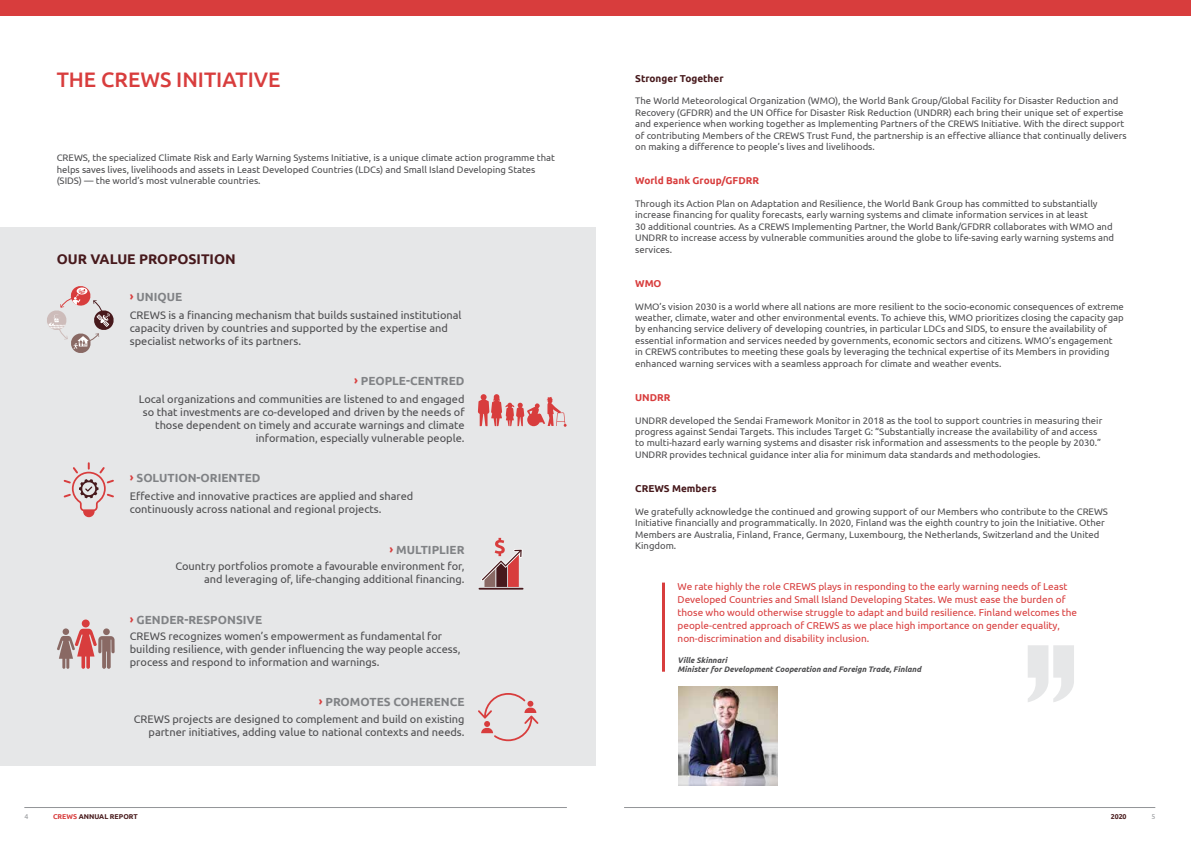
<style>
.page{position:relative;width:1191px;height:842px;background:#fff}
.page>*{position:absolute;margin:0;border:0;box-sizing:border-box;transform-origin:0 0}
.t1{font:500 21px "Ubuntu";color:#d83d3d}
.t2{font:700 14px "Ubuntu";color:#47191c}
.t3{font:700 11.8px "Ubuntu";color:#808285}
.t4{font:11px/13.2px "Ubuntu";color:#4d4d4f}
.t5{font:10px/13px "Ubuntu";color:#d83d3d}
.t6{font:700 10px "Ubuntu";color:#47191c}
.t7{font:700 10px "Ubuntu";color:#d83d3d}
.t8{font:9.5px/11.4px "Ubuntu";color:#4d4d4f}
.t9{font:italic 700 8px/9px "Ubuntu";color:#4d4d4f}
.t10{font:700 7px "Ubuntu";color:#481a1c}
.t11{font:7px "Ubuntu";color:#939598}
.s1{color:#d83d3d}
</style>
<div class="page">
<div style="left:0;top:0;width:1191px;height:16px;background:#d83d3d"></div>
<div style="left:0;top:228px;width:595px;height:538px;background:#e6e7e8"></div>
<svg style="left:47px;top:286px;width:67px;height:67px"></svg>
<svg style="left:478px;top:394px;width:88px;height:33px"></svg>
<svg style="left:63px;top:463px;width:51px;height:55px"></svg>
<hr style="left:479px;top:588px;width:43px;height:2px;background:#47191c">
<svg style="left:481px;top:538px;width:41px;height:49px"></svg>
<svg style="left:57px;top:629px;width:58px;height:40px"></svg>
<div style="left:82px;top:619px;width:8px;height:8px;background:#d83d3d;border-radius:50%"></div>
<svg style="left:478px;top:693px;width:60px;height:49px"></svg>
<svg style="left:1028px;top:645px;width:46px;height:57px"></svg>
<hr style="left:662px;top:583px;width:3px;height:89px;background:#d83d3d">
<img style="left:678px;top:686px;width:100px;height:99px">
<hr style="left:624px;top:807px;width:531px;height:1px;background:#939598">
<hr style="left:24px;top:807px;width:543px;height:1px;background:#939598">
<h1 class="t1" style="left:57px;top:66px;width:225px">THE CREWS INITIATIVE</h1>
<p class="t8" style="left:57px;top:152px;width:500px">CREWS, the specialized Climate Risk and Early Warning Systems Initiative, is a unique climate action programme that helps saves lives, livelihoods and assets in Least Developed Countries (LDCs) and Small Island Developing States (SIDS) — the world’s most vulnerable countries.</p>
<h2 class="t2" style="left:57px;top:251px;width:180px">OUR VALUE PROPOSITION</h2>
<p class="t3" style="left:130px;top:290px;width:54px"><span class="s1">›</span> UNIQUE</p>
<p class="t4" style="left:130px;top:308px;width:333px">CREWS is a financing mechanism that builds sustained institutional capacity driven by countries and supported by the expertise and specialist networks of its partners.</p>
<p class="t3" style="left:354px;top:374px;width:112px"><span class="s1">›</span> PEOPLE-CENTRED</p>
<p class="t4" style="left:139px;top:392px;width:327px;text-align:right">Local organizations and communities are listened to and engaged so that investments are co-developed and driven by the needs of those dependent on timely and accurate warnings and climate information, especially vulnerable people.</p>
<p class="t3" style="left:130px;top:470px;width:132px"><span class="s1">›</span> SOLUTION-ORIENTED</p>
<p class="t4" style="left:130px;top:489px;width:285px">Effective and innovative practices are applied and shared continuously across national and regional projects.</p>
<p class="t3" style="left:389px;top:542px;width:77px"><span class="s1">›</span> MULTIPLIER</p>
<p class="t4" style="left:175px;top:559px;width:291px;text-align:right">Country portfolios promote a favourable environment for, and leveraging of, life-changing additional financing.</p>
<p class="t3" style="left:130px;top:612px;width:134px"><span class="s1">›</span> GENDER-RESPONSIVE</p>
<p class="t4" style="left:130px;top:629px;width:332px">CREWS recognizes women’s empowerment as fundamental for building resilience, with gender influencing the way people access, process and respond to information and warnings.</p>
<p class="t3" style="left:319px;top:694px;width:147px"><span class="s1">›</span> PROMOTES COHERENCE</p>
<p class="t4" style="left:134px;top:712px;width:332px;text-align:right">CREWS projects are designed to complement and build on existing partner initiatives, adding value to national contexts and needs.</p>
<p class="t6" style="left:635px;top:72px;width:90px">Stronger Together</p>
<p class="t8" style="left:635px;top:95px;width:493px">The World Meteorological Organization (WMO), the World Bank Group/Global Facility for Disaster Reduction and Recovery (GFDRR) and the UN Office for Disaster Risk Reduction (UNDRR) each bring their unique set of expertise and experience when working together as Implementing Partners of the CREWS Initiative. With the direct support of contributing Members of the CREWS Trust Fund, the partnership is an effective alliance that continually delivers on making a difference to people’s lives and livelihoods.</p>
<p class="t7" style="left:635px;top:175px;width:125px">World Bank Group/GFDRR</p>
<p class="t8" style="left:635px;top:198px;width:480px">Through its Action Plan on Adaptation and Resilience, the World Bank Group has committed to substantially increase financing for quality forecasts, early warning systems and climate information services in at least<br>30 additional countries. As a CREWS Implementing Partner, the World Bank/GFDRR collaborates with WMO and UNDRR to increase access by vulnerable communities around the globe to life-saving early warning systems and services.</p>
<p class="t7" style="left:635px;top:277px;width:28px">WMO</p>
<p class="t8" style="left:635px;top:300px;width:490px">WMO’s vision 2030 is a world where all nations are more resilient to the socio-economic consequences of extreme weather, climate, water and other environmental events. To achieve this, WMO prioritizes closing the capacity gap by enhancing service delivery of developing countries, in particular LDCs and SIDS, to ensure the availability of essential information and services needed by governments, economic sectors and citizens. WMO’s engagement<br>in CREWS contributes to meeting these goals by leveraging the technical expertise of its Members in providing enhanced warning services with a seamless approach for climate and weather events.</p>
<p class="t7" style="left:635px;top:391px;width:37px">UNDRR</p>
<p class="t8" style="left:635px;top:414px;width:468px">UNDRR developed the Sendai Framework Monitor in 2018 as the tool to support countries in measuring their progress against Sendai Targets. This includes Target G: “Substantially increase the availability of and access to multi-hazard early warning systems and disaster risk information and assessments to the people by 2030.” UNDRR provides technical guidance inter alia for minimum data standards and methodologies.</p>
<p class="t6" style="left:635px;top:482px;width:83px">CREWS Members</p>
<p class="t8" style="left:635px;top:505px;width:474px">We gratefully acknowledge the continued and growing support of our Members who contribute to the CREWS Initiative financially and programmatically. In 2020, Finland was the eighth country to join the Initiative. Other Members are Australia, Finland, France, Germany, Luxembourg, the Netherlands, Switzerland and the United Kingdom.</p>
<p class="t5" style="left:677px;top:580px;width:401px">We rate highly the role CREWS plays in responding to the early warning needs of Least Developed Countries and Small Island Developing States. We must ease the burden of those who would otherwise struggle to adapt and build resilience. Finland welcomes the people-centred approach of CREWS as we place high importance on gender equality, non-discrimination and disability inclusion.</p>
<p class="t9" style="left:677px;top:655px;width:245px">Ville Skinnari<br>Minister for Development Cooperation and Foreign Trade, Finland</p>
<p class="t11" style="left:24px;top:813px;width:5px">4</p>
<p class="t10" style="left:53px;top:813px;width:86px"><span class="s1">CREWS</span> ANNUAL REPORT</p>
<p class="t10" style="left:1110px;top:813px;width:17px">2020</p>
<p class="t11" style="left:1151px;top:813px;width:5px">5</p>
</div>
